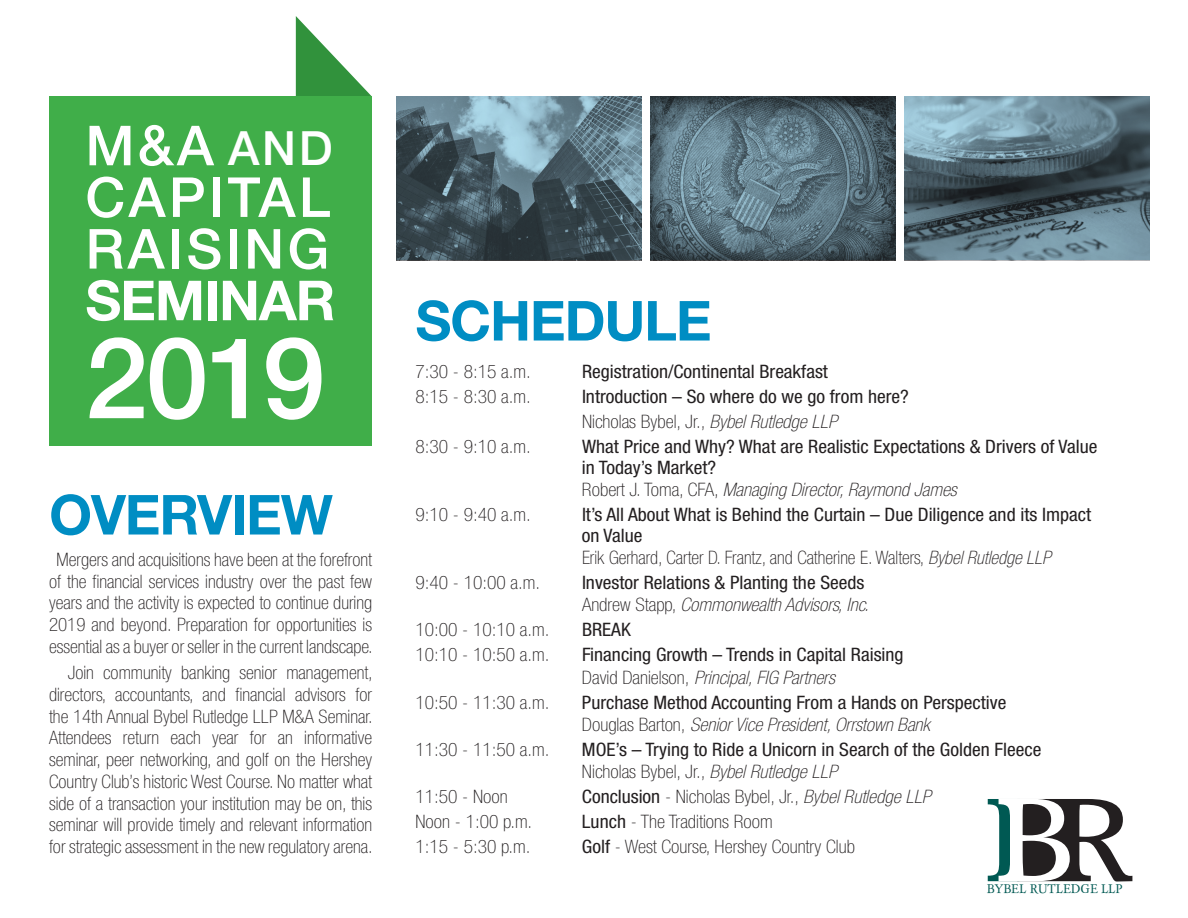
<style>
.page{position:relative;width:1188px;height:918px;background:#fff}
.page>*{position:absolute;margin:0;border:0;box-sizing:border-box;transform-origin:0 0}
.t1{font:500 113.1px "Helvetica Neue";color:#fff}
.t2{font:500 55.2px/51.6px "Helvetica Neue";letter-spacing:.06em;color:#fff;text-align:justify}
.t3{font:700 55.2px "Helvetica Neue";letter-spacing:-.02em;color:#008dc3}
.t4{font:700 55.2px "Helvetica Neue";letter-spacing:-.02em;color:#fff}
.t5{font:45.3px "Gobold Lowplus";color:#fff}
.t6{font:100 condensed 18.6px/21.8px "Helvetica Neue LT Std";color:#231f20;text-align:center}
.t7{font:condensed 18.6px/22px "Helvetica Neue LT Std";color:#231f20;scale:1.05 1}
.t8{font:100 condensed 18.6px "Helvetica Neue LT Std";color:#231f20;scale:1.05 1}
.t9{font:italic 100 condensed 18.6px "Helvetica Neue LT Std";color:#231f20;scale:1.05 1}
.t10{font:12px "Day Roman";color:#005953}
.s1{font-size:46.95px}
.s2{font-weight:100}
.s3{font-weight:100;font-style:italic}
.s4{font-style:normal}
.s5{font-style:italic}
.s6{font-weight:400}
</style>
<div class="page">
<svg style="left:988px;top:799px;width:144px;height:83px"></svg>
<svg style="left:296px;top:16px;width:76px;height:81px"></svg>
<div style="left:49px;top:97px;width:323px;height:349px;background:#40ae49"></div>
<svg style="left:650px;top:97px;width:245px;height:163px"></svg>
<svg style="left:905px;top:97px;width:245px;height:163px"></svg>
<svg style="left:396px;top:97px;width:245px;height:163px"></svg>
<p class="t2" style="left:85px;top:117px;width:249px">M&amp;A <span class="s1">AND </span>CAPITAL RAISING</p>
<p class="t4" style="left:85px;top:257px;width:252px">SEMINAR</p>
<p class="t1" style="left:85px;top:287px;width:242px">2019</p>
<p class="t5" style="left:40px;top:290px;width:179px">SCHEDULE</p>
<p class="t3" style="left:49px;top:472px;width:285px">OVERVIEW</p>
<p class="t6" style="left:49px;top:548px;width:325px">Mergers and acquisitions have been at the forefront of the financial services industry over the past few years and the activity is expected to continue during 2019 and beyond. Preparation for opportunities is essential as a buyer or seller in the current landscape.</p>
<p class="t6" style="left:49px;top:661px;width:325px;text-align:justify;text-indent:19px">Join community banking senior management, directors, accountants, and financial advisors for the 14th Annual Bybel Rutledge LLP M&amp;A Seminar.<br>Attendees return each year for an informative seminar, peer networking, and golf on the Hershey Country Club’s historic West Course. No matter what side of a transaction your institution may be on, this seminar will provide timely and relevant information for strategic assessment in the new regulatory arena.</p>
<p class="t3" style="left:416px;top:278px;width:298px">SCHEDULE</p>
<p class="t8" style="left:416px;top:361px;width:111px">7:30 - 8:15 a.m.</p>
<p class="t7" style="left:582px;top:360px;width:236px">Registration/Continental Breakfast</p>
<p class="t8" style="left:416px;top:386px;width:111px">8:15 - 8:30 a.m.</p>
<p class="t7" style="left:582px;top:384px;width:313px;line-height:25px">Introduction – So where do we go from here?<br><span class="s2">Nicholas Bybel, Jr.,</span> <span class="s3">Bybel Rutledge LLP</span></p>
<p class="t8" style="left:416px;top:436px;width:111px">8:30 - 9:10 a.m.</p>
<p class="t7" style="left:582px;top:436px;width:492px;line-height:21px">What Price and Why? What are Realistic Expectations &amp; Drivers of Value in Today’s Market?</p>
<p class="t9" style="left:582px;top:479px;width:358px"><span class="s4">Robert J. Toma, CFA,</span> Managing Director, Raymond James</p>
<p class="t8" style="left:416px;top:504px;width:111px">9:10 - 9:40 a.m.</p>
<p class="t7" style="left:582px;top:504px;width:486px;line-height:21px">It’s All About What is Behind the Curtain – Due Diligence and its Impact on Value</p>
<p class="t6" style="left:582px;top:547px;width:470px">Erik Gerhard, Carter D. Frantz, and Catherine E. Walters, <span class="s5">Bybel Rutledge LLP</span></p>
<p class="t8" style="left:416px;top:572px;width:120px">9:40 - 10:00 a.m.</p>
<p class="t7" style="left:582px;top:571px;width:275px">Investor Relations &amp; Planting the Seeds<br><span class="s2">Andrew Stapp,</span> <span class="s3">Commonwealth Advisors, Inc.</span></p>
<p class="t8" style="left:416px;top:619px;width:129px">10:00 - 10:10 a.m.</p>
<p class="t7" style="left:582px;top:619px;width:48px">BREAK</p>
<p class="t8" style="left:416px;top:644px;width:129px">10:10 - 10:50 a.m.</p>
<p class="t7" style="left:582px;top:644px;width:308px">Financing Growth – Trends in Capital Raising<br><span class="s2">David Danielson,</span> <span class="s3">Principal, FIG Partners</span></p>
<p class="t8" style="left:415px;top:692px;width:129px">10:50 - 11:30 a.m.</p>
<p class="t7" style="left:582px;top:691px;width:406px">Purchase Method Accounting From a Hands on Perspective<br><span class="s2">Douglas Barton,</span> <span class="s3">Senior Vice President, Orrstown Bank</span></p>
<p class="t8" style="left:415px;top:739px;width:129px">11:30 - 11:50 a.m.</p>
<p class="t7" style="left:582px;top:738px;width:439px">MOE’s – Trying to Ride a Unicorn in Search of the Golden Fleece<br><span class="s2">Nicholas Bybel, Jr.,</span> <span class="s3">Bybel Rutledge LLP</span></p>
<p class="t8" style="left:415px;top:786px;width:89px">11:50 - Noon</p>
<p class="t8" style="left:582px;top:786px;width:334px"><span class="s6">Conclusion</span> - Nicholas Bybel, Jr., <span class="s5">Bybel Rutledge LLP</span></p>
<p class="t8" style="left:415px;top:811px;width:113px">Noon - 1:00 p.m.</p>
<p class="t8" style="left:582px;top:811px;width:183px"><span class="s6">Lunch</span> - The Traditions Room</p>
<p class="t8" style="left:415px;top:836px;width:111px">1:15 - 5:30 p.m.</p>
<p class="t8" style="left:582px;top:836px;width:262px"><span class="s6">Golf</span> - West Course, Hershey Country Club</p>
<p class="t10" style="left:987px;top:881px;width:137px">BYBEL RUTLEDGE LLP</p>
</div>
